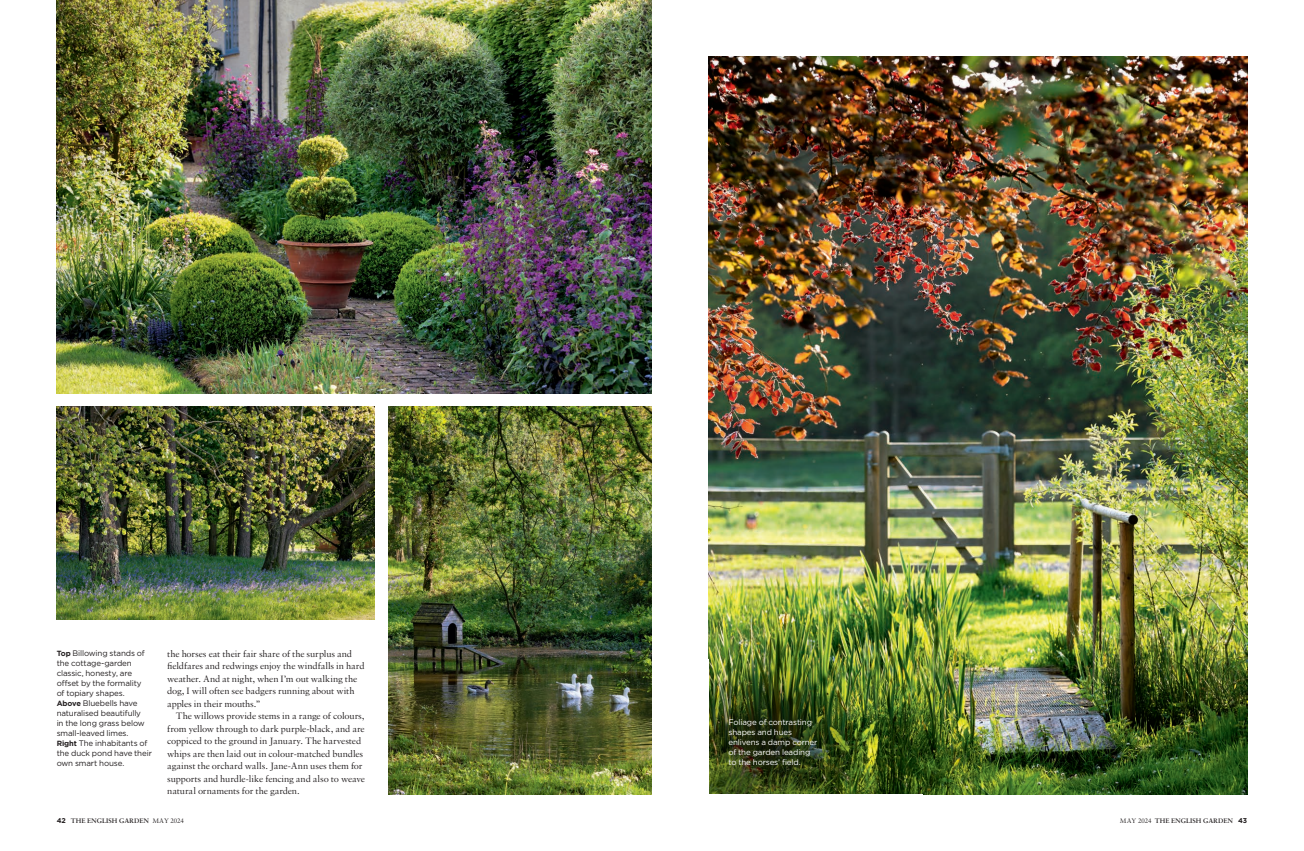
<style>
.page{position:relative;width:1304px;height:851px;background:#fff}
.page>*{position:absolute;margin:0;border:0;box-sizing:border-box;transform-origin:0 0}
.TX_Body_COPY{font:9.8px/12.5px "Sabon MT Std";letter-spacing:-.01em;color:#231f20}
.TX_Body_Copy_INTRO{font:8px/10px "Gotham";letter-spacing:-.015em;color:#231f20}
.TX_Body_Copy_INTRO-2{font:8px/10px "Gotham";letter-spacing:-.015em;color:#fff}
.t1{font:600 7px "Sabon MT Std";color:#231f20}
.s1{font-weight:700;font-size:7.5px}
.s2{font-family:"Gotham";font-weight:700}
.s3{font-weight:400}
</style>
<div class="page">
<img style="left:709px;top:56px;width:538px;height:738px">
<img style="left:675px;top:649px;width:192px;height:192px;border-radius:50%">
<img style="left:57px;top:0;width:595px;height:394px">
<img style="left:388px;top:406px;width:264px;height:388px">
<img style="left:57px;top:406px;width:317px;height:213px">
<img style="left:717px;top:707px;width:111px;height:69px">
<div style="left:652px;top:659px;width:57px;height:146px;background:#fff"></div>
<div style="left:652px;top:794px;width:271px;height:56px;background:#fff"></div>
<p class="TX_Body_Copy_INTRO" style="left:57px;top:648px;width:97px"><span class="s1">Top</span> Billowing stands of the cottage-garden classic, honesty, are offset by the formality<br>of topiary shapes.<br><span class="s1">Above</span> Bluebells have naturalised beautifully<br>in the long grass below small-leaved limes.<br><span class="s1">Right</span> The inhabitants of the duck pond have their own smart house.</p>
<p class="TX_Body_COPY" style="left:167px;top:647px;width:199px">the horses eat their fair share of the surplus and fieldfares and redwings enjoy the windfalls in hard weather. And at night, when I’m out walking the dog, I will often see badgers running about with apples in their mouths.”</p>
<p class="TX_Body_COPY" style="left:167px;top:709px;width:199px;text-indent:9px">The willows provide stems in a range of colours, from yellow through to dark purple-black, and are coppiced to the ground in January. The harvested whips are then laid out in colour-matched bundles against the orchard walls. Jane-Ann uses them for supports and hurdle-like fencing and also to weave natural ornaments for the garden.</p>
<p class="TX_Body_Copy_INTRO-2" style="left:729px;top:716px;width:90px">Foliage of contrasting shapes and hues enlivens a damp corner of the garden leading to the horses’ field.</p>
<p class="t1" style="left:57px;top:815px;width:129px"><span class="s2">42</span> THE ENGLISH GARDEN <span class="s3">MAY 2024</span></p>
<p class="t1" style="left:1120px;top:815px;width:129px"><span class="s3">MAY 2024</span> THE ENGLISH GARDEN <span class="s2">43</span></p>
</div>
